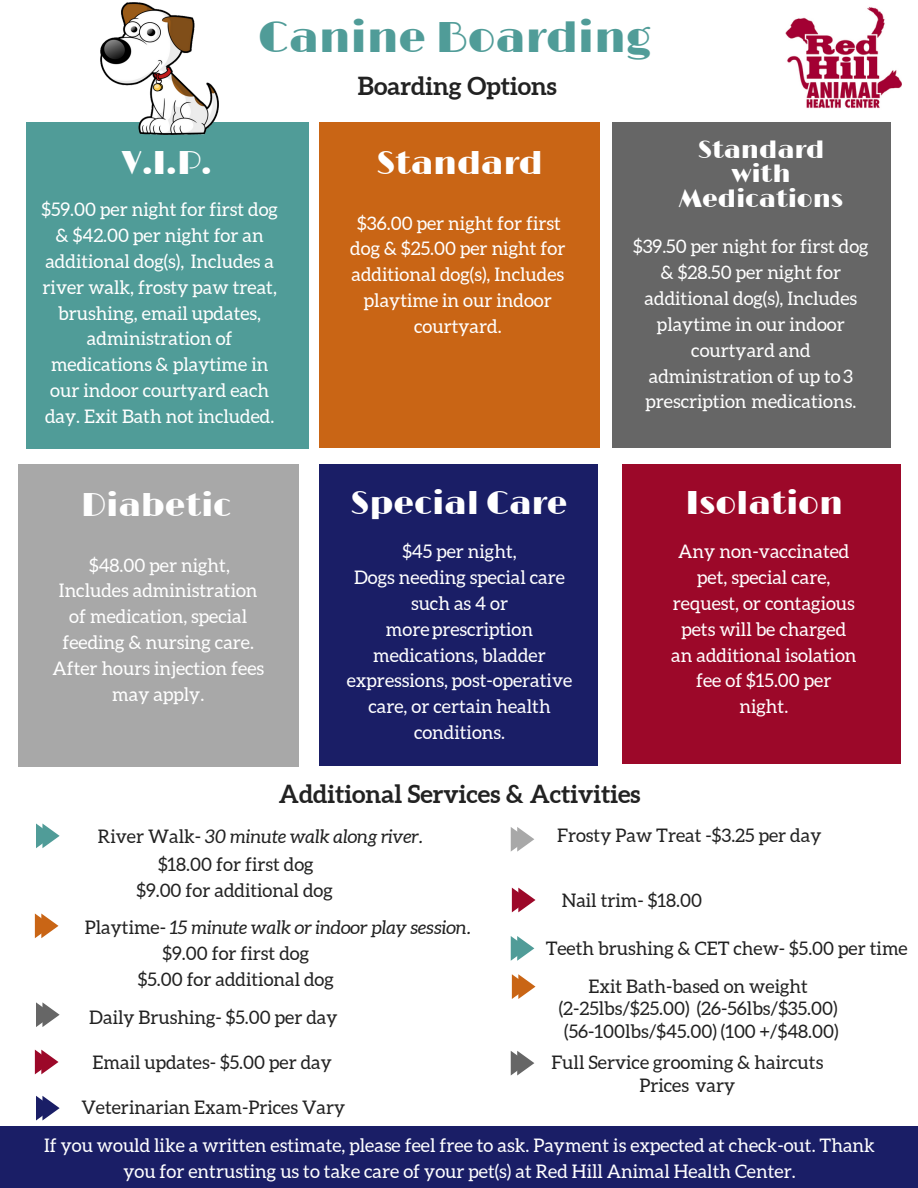
<style>
.page{position:relative;width:918px;height:1188px;background:#fff}
.page>*{position:absolute;margin:0;border:0;box-sizing:border-box;transform-origin:0 0}
.t1{font:43.65px "Limelight";color:#509c98}
.t2{font:32.7px "Limelight";color:#fff}
.t3{font:700 24.9px "Aleo";color:#222}
.t4{font:24.9px/24.8px "Limelight";color:#fff;text-align:center}
.t5{font:18.75px/25.8px "Aleo";color:#fff;text-align:center}
.t6{font:18.75px/22.5px "Aleo";color:#222;text-align:center}
.t7{font:italic 18.75px "Aleo";color:#222}
.s1{font-style:normal}
</style>
<div class="page">
<div style="left:26px;top:123px;width:282px;height:326px;background:#509c98"></div>
<div style="left:320px;top:123px;width:280px;height:325px;background:#c96515"></div>
<div style="left:622px;top:465px;width:279px;height:299px;background:#9c0829"></div>
<div style="left:320px;top:465px;width:278px;height:301px;background:#1a1e66"></div>
<div style="left:612px;top:123px;width:279px;height:325px;background:#666"></div>
<div style="left:18px;top:465px;width:280px;height:302px;background:#a8a8a8"></div>
<img style="left:785px;top:7px;width:116px;height:101px">
<svg style="left:36px;top:824px;width:24px;height:24px"></svg>
<svg style="left:35px;top:914px;width:23px;height:24px"></svg>
<svg style="left:36px;top:1002px;width:24px;height:25px"></svg>
<svg style="left:35px;top:1050px;width:23px;height:24px"></svg>
<svg style="left:511px;top:827px;width:23px;height:25px"></svg>
<svg style="left:512px;top:888px;width:23px;height:24px"></svg>
<svg style="left:511px;top:936px;width:23px;height:25px"></svg>
<svg style="left:512px;top:974px;width:23px;height:25px"></svg>
<svg style="left:511px;top:1051px;width:23px;height:25px"></svg>
<div style="left:0;top:1126px;width:918px;height:62px;background:#1a1e66"></div>
<svg style="left:36px;top:1096px;width:24px;height:24px"></svg>
<img style="left:100px;top:2px;width:118px;height:133px">
<h1 class="t1" style="left:258px;top:12px;width:395px">Canine Boarding</h1>
<h3 class="t3" style="left:358px;top:71px;width:201px">Boarding Options</h3>
<h2 class="t2" style="left:122px;top:145px;width:92px">V.I.P.</h2>
<h2 class="t2" style="left:376px;top:145px;width:168px">Standard</h2>
<p class="t5" style="left:350px;top:210px;width:217px">$36.00 per night for first dog &amp; $25.00 per night for additional dog(s), Includes playtime in our indoor courtyard.</p>
<p class="t5" style="left:41px;top:196px;width:238px">$59.00 per night for first dog &amp; $42.00 per night for an additional dog(s), Includes a river walk, frosty paw treat, brushing, email updates, administration of medications &amp; playtime in our indoor courtyard each day. Exit Bath not included.</p>
<h2 class="t2" style="left:81px;top:487px;width:152px">Diabetic</h2>
<p class="t5" style="left:52px;top:552px;width:213px">$48.00 per night,<br>Includes administration of medication, special feeding &amp; nursing care.<br>After hours injection fees may apply.</p>
<h2 class="t2" style="left:350px;top:484px;width:219px">Special Care</h2>
<p class="t5" style="left:347px;top:538px;width:227px">$45 per night,<br>Dogs needing special care such as 4 or moreprescription medications, bladder expressions, post-operative care, or certain health conditions.</p>
<h3 class="t4" style="left:679px;top:138px;width:166px">Standard with<br>Medications</h3>
<p class="t5" style="left:633px;top:234px;width:237px">$39.50 per night for first dog &amp; $28.50 per night for additional dog(s), Includes playtime in our indoor courtyard and administration of up to3 prescription medications.</p>
<h2 class="t2" style="left:686px;top:484px;width:158px">Isolation</h2>
<p class="t5" style="left:671px;top:538px;width:187px">Any non-vaccinated pet, special care, request, or contagious pets will be charged an additional isolation fee of $15.00 per night.</p>
<h3 class="t3" style="left:279px;top:780px;width:363px">Additional Services &amp; Activities</h3>
<p class="t7" style="left:98px;top:825px;width:327px"><span class="s1">River Walk-</span> 30 minute walk along river.</p>
<p class="t6" style="left:136px;top:851px;width:198px;line-height:25.8px">$18.00 for first dog $9.00 for additional dog</p>
<p class="t7" style="left:85px;top:917px;width:388px"><span class="s1">Playtime-</span> 15 minute walk or indoor play session.</p>
<p class="t6" style="left:138px;top:940px;width:198px;line-height:25.8px">$9.00 for first dog $5.00 for additional dog</p>
<p class="t6" style="left:89px;top:1006px;width:250px">Daily Brushing- $5.00 per day</p>
<p class="t6" style="left:93px;top:1051px;width:241px">Email updates- $5.00 per day</p>
<p class="t6" style="left:81px;top:1096px;width:266px">Veterinarian Exam-Prices Vary</p>
<p class="t6" style="left:557px;top:824px;width:266px">Frosty Paw Treat -$3.25 per day</p>
<p class="t6" style="left:562px;top:889px;width:142px">Nail trim- $18.00</p>
<p class="t6" style="left:589px;top:930px;width:321px;line-height:37.7px;text-align:left;text-indent:-43px">Teeth brushing &amp; CET chew- $5.00 per time<br>Exit Bath-based on weight</p>
<p class="t6" style="left:559px;top:997px;width:281px;text-align:left">(2-25lbs/$25.00) (26-56lbs/$35.00) (56-100lbs/$45.00) (100 +/$48.00)</p>
<p class="t6" style="left:551px;top:1051px;width:273px">Full Service grooming &amp; haircuts<br>Prices vary</p>
<p class="t5" style="left:44px;top:1132px;width:832px">If you would like a written estimate, please feel free to ask. Payment is expected at check-out. Thank you for entrusting us to take care of your pet(s) at Red Hill Animal Health Center.</p>
</div>
